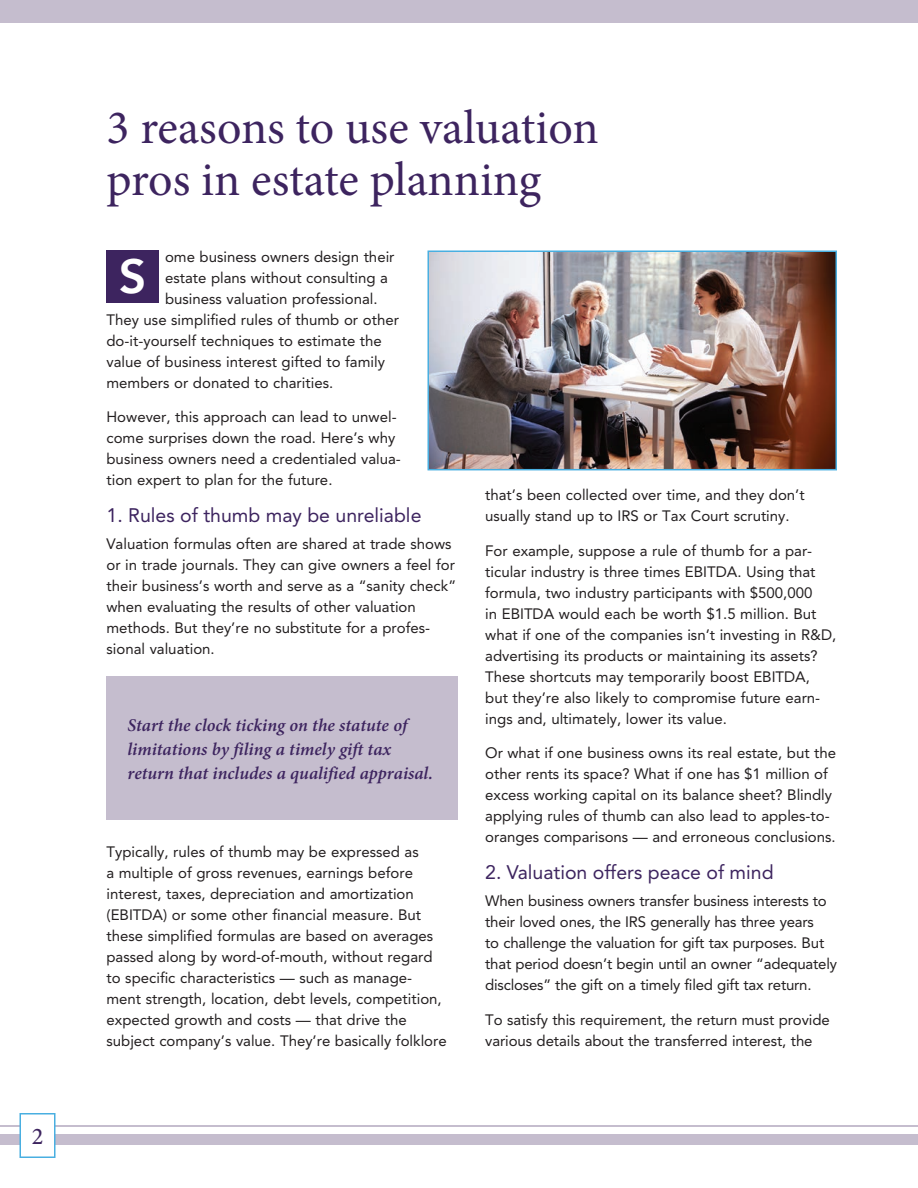
<style>
.page{position:relative;width:918px;height:1188px;background:#fff}
.page>*{position:absolute;margin:0;border:0;box-sizing:border-box;transform-origin:0 0}
.t1{font:48px/52.5px "Minion Pro";letter-spacing:-.005em;color:#3d245f}
.t2{font:800 48px "Avenir";color:#fff}
.t3{font:500 24px "Minion Pro";color:#3d245f}
.t4{font:19.5px "Avenir LT Std";color:#3d245f}
.t5{font:italic 600 18px/24px "Minion Pro";color:#3d245f}
.t6{font:15px/21px "Avenir LT Std";color:#231f20}
</style>
<div class="page">
<div style="left:0;top:1134px;width:918px;height:10px;background:#c5bdce"></div>
<div style="left:0;top:0;width:918px;height:22px;background:#c5bdce"></div>
<hr style="left:0;top:1125px;width:918px;height:1px;background:#c5bdce">
<div style="left:20px;top:1114px;width:35px;height:43px;background:#fff"></div>
<div style="left:20px;top:1113px;width:36px;height:45px;border:2px solid #49afe1"></div>
<div style="left:106px;top:250px;width:53px;height:53px;background:#3d245f"></div>
<img style="left:431px;top:253px;width:403px;height:214px">
<div style="left:428px;top:250px;width:409px;height:220px;border:2px solid #49afe1"></div>
<div style="left:106px;top:676px;width:352px;height:144px;background:#c5bdce"></div>
<h2 class="t3" style="left:32px;top:1120px;width:13px">2</h2>
<h1 class="t1" style="left:106px;top:102px;width:494px">3 reasons to use valuation pros in estate planning</h1>
<p class="t6" style="left:165px;top:246px;width:231px">ome business owners design their</p>
<p class="t6" style="left:165px;top:267px;width:224px">estate plans without consulting a</p>
<p class="t6" style="left:165px;top:288px;width:214px">business valuation professional.</p>
<p class="t6" style="left:106px;top:309px;width:294px">They use simplified rules of thumb or other</p>
<p class="t6" style="left:106px;top:330px;width:277px">do-it-yourself techniques to estimate the</p>
<p class="t6" style="left:106px;top:351px;width:280px">value of business interest gifted to family</p>
<p class="t6" style="left:106px;top:372px;width:228px">members or donated to charities.</p>
<p class="t6" style="left:106px;top:407px;width:296px">However, this approach can lead to unwel&shy;come surprises down the road. Here’s why business owners need a credentialed valua&shy;tion expert to plan for the future.</p>
<h3 class="t4" style="left:106px;top:504px;width:317px">1. Rules of thumb may be unreliable</h3>
<p class="t6" style="left:106px;top:534px;width:351px">Valuation formulas often are shared at trade shows or in trade journals. They can give owners a feel for their business’s worth and serve as a “sanity check” when evaluating the results of other valuation methods. But they’re no substitute for a profes&shy;sional valuation.</p>
<h1 class="t2" style="left:119px;top:239px;width:29px">S</h1>
<p class="t5" style="left:128px;top:713px;width:307px">Start the clock ticking on the statute of limitations by filing a timely gift tax return that includes a qualified appraisal.</p>
<p class="t6" style="left:106px;top:841px;width:342px">Typically, rules of thumb may be expressed as<br>a multiple of gross revenues, earnings before interest, taxes, depreciation and amortization (EBITDA) or some other financial measure. But these simplified formulas are based on averages passed along by word-of-mouth, without regard to specific characteristics — such as manage&shy;ment strength, location, debt levels, competition, expected growth and costs — that drive the subject company’s value. They’re basically folklore</p>
<p class="t6" style="left:485px;top:485px;width:321px">that’s been collected over time, and they don’t usually stand up to IRS or Tax Court scrutiny.</p>
<p class="t6" style="left:485px;top:540px;width:353px">For example, suppose a rule of thumb for a par&shy;ticular industry is three times EBITDA. Using that formula, two industry participants with $500,000<br>in EBITDA would each be worth $1.5 million. But what if one of the companies isn’t investing in R&amp;D, advertising its products or maintaining its assets?<br>These shortcuts may temporarily boost EBITDA, but they’re also likely to compromise future earn&shy;ings and, ultimately, lower its value.</p>
<p class="t6" style="left:485px;top:743px;width:352px">Or what if one business owns its real estate, but the other rents its space? What if one has $1 million of excess working capital on its balance sheet? Blindly applying rules of thumb can also lead to apples-to&shy;oranges comparisons — and erroneous conclusions.</p>
<h3 class="t4" style="left:485px;top:861px;width:290px">2. Valuation offers peace of mind</h3>
<p class="t6" style="left:485px;top:891px;width:353px">When business owners transfer business interests to their loved ones, the IRS generally has three years<br>to challenge the valuation for gift tax purposes. But that period doesn’t begin until an owner “adequately discloses” the gift on a timely filed gift tax return.</p>
<p class="t6" style="left:485px;top:1009px;width:346px">To satisfy this requirement, the return must provide various details about the transferred interest, the</p>
</div>
